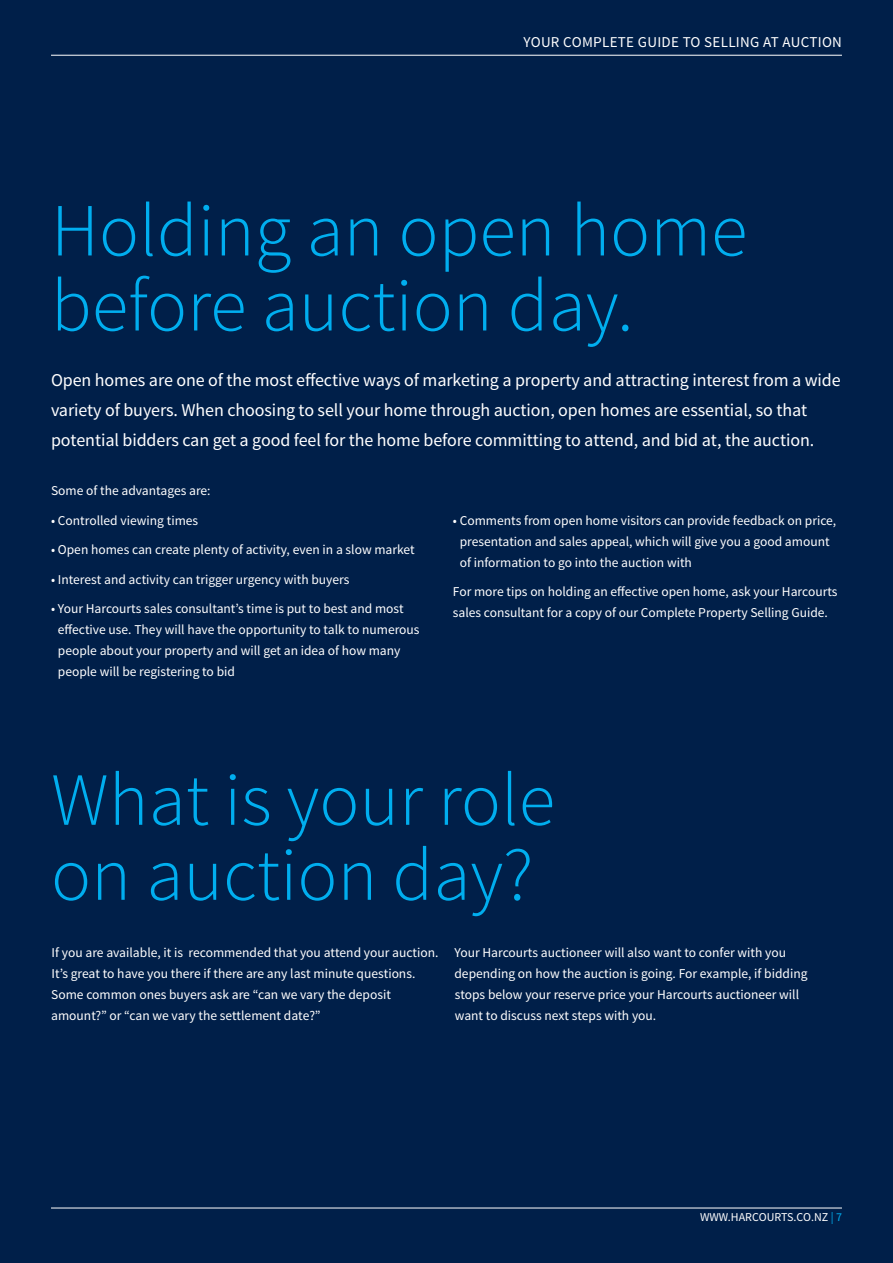
<style>
.page{position:relative;width:893px;height:1263px;background:#001f49}
.page>*{position:absolute;margin:0;border:0;box-sizing:border-box;transform-origin:0 0}
.t1{font:300 75px/75px "Source Sans Pro";color:#00aeef}
.t2{font:18px/30px "Source Sans Pro";letter-spacing:-.005em;color:#fff}
.t3{font:15px "Source Sans Pro";letter-spacing:.02em;color:#fff}
.t4{font:13.5px/21px "Source Sans Pro";color:#fff}
.t5{font:12px "Source Sans Pro";color:#fff}
.s1{color:#00aeef}
</style>
<div class="page">
<hr style="left:51px;top:1208px;width:791px;height:1px;background:#fff">
<hr style="left:51px;top:55px;width:791px;height:1px;background:#fff">
<p class="t3" style="left:523px;top:32px;width:320px">YOUR COMPLETE GUIDE TO SELLING AT AUCTION</p>
<h1 class="t1" style="left:51px;top:193px;width:698px">Holding an open home before auction day.</h1>
<p class="t2" style="left:51px;top:365px;width:791px">Open homes are one of the most effective ways of marketing a property and attracting interest from a wide variety of buyers. When choosing to sell your home through auction, open homes are essential, so that potential bidders can get a good feel for the home before committing to attend, and bid at, the auction.</p>
<p class="t4" style="left:51px;top:481px;width:161px">Some of the advantages are:</p>
<p class="t4" style="left:51px;top:510px;width:149px">• Controlled viewing times</p>
<p class="t4" style="left:51px;top:540px;width:365px">• Open homes can create plenty of activity, even in a slow market</p>
<p class="t4" style="left:51px;top:569px;width:300px">• Interest and activity can trigger urgency with buyers</p>
<p class="t4" style="left:58px;top:599px;width:363px;text-indent:-7px">• Your Harcourts sales consultant’s time is put to best and most effective use. They will have the opportunity to talk to numerous people about your property and will get an idea of how many people will be registering to bid</p>
<p class="t4" style="left:460px;top:510px;width:378px;text-indent:-7px">• Comments from open home visitors can provide feedback on price, presentation and sales appeal, which will give you a good amount of information to go into the auction with</p>
<p class="t4" style="left:453px;top:582px;width:386px">For more tips on holding an effective open home, ask your Harcourts sales consultant for a copy of our Complete Property Selling Guide.</p>
<h1 class="t1" style="left:51px;top:763px;width:505px">What is your role on auction day?</h1>
<p class="t4" style="left:51px;top:942px;width:389px">If you are available, it is recommended that you attend your auction.<br>It’s great to have you there if there are any last minute questions.<br>Some common ones buyers ask are “can we vary the deposit amount?” or “can we vary the settlement date?”</p>
<p class="t4" style="left:454px;top:942px;width:355px">Your Harcourts auctioneer will also want to confer with you depending on how the auction is going. For example, if bidding stops below your reserve price your Harcourts auctioneer will want to discuss next steps with you.</p>
<p class="t5" style="left:700px;top:1209px;width:143px">WWW.HARCOURTS.CO.NZ <span class="s1">| 7</span></p>
</div>
